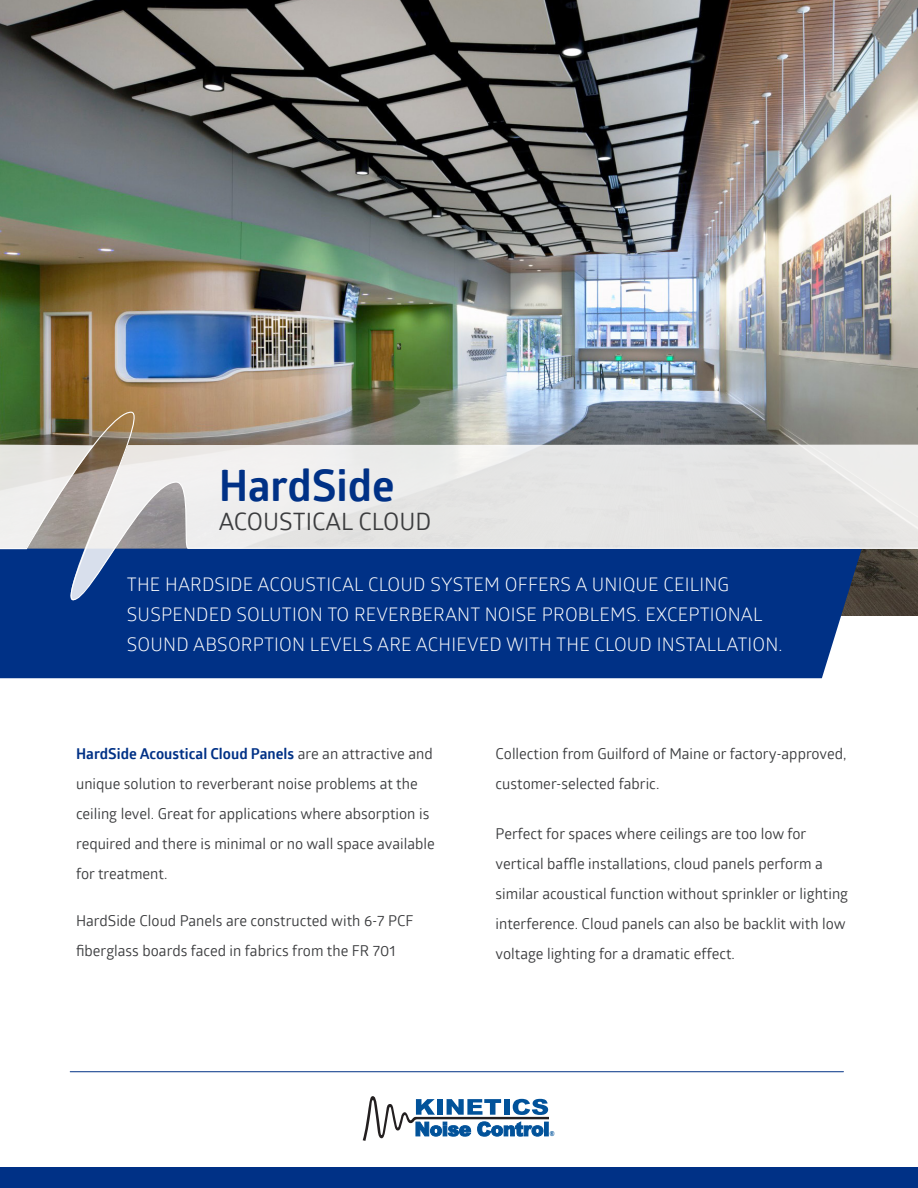
<style>
.page{position:relative;width:918px;height:1188px;background:#fff}
.page>*{position:absolute;margin:0;border:0;box-sizing:border-box;transform-origin:0 0}
.t1{font:700 43.5px "Glober";color:#003186}
.t2{font:24px "Glober";color:#3b3c3e}
.t3{font:18.75px/30px "Glober";letter-spacing:.01em;color:#fff}
.t4{font:15px/30px "Glober";color:#3b3c3e}
.t5{font:900 6.9px "Arial";color:#01529a;scale:.87 1}
.s1{font-weight:700;color:#003186}
</style>
<div class="page">
<img style="left:0;top:0;width:918px;height:616px">
<div style="left:0;top:604px;width:862px;height:74px;background:#003186"></div>
<svg style="left:0;top:412px;width:918px;height:192px;background:#94a0b3"></svg>
<div style="left:0;top:1167px;width:918px;height:21px;background:#003186"></div>
<svg style="left:363px;top:1096px;width:186px;height:45px"></svg>
<hr style="left:545px;top:1122px;width:3px;height:14px;background:#01529a">
<div style="left:544px;top:1122px;width:5px;height:14px;border:1px solid #01529a"></div>
<hr style="left:70px;top:1071px;width:773px;height:1px;background:#003186">
<p class="t1" style="left:219px;top:456px;width:177px">HardSide</p>
<p class="t2" style="left:219px;top:505px;width:214px">ACOUSTICAL CLOUD</p>
<p class="t3" style="left:127px;top:569px;width:657px">THE HARDSIDE ACOUSTICAL CLOUD SYSTEM OFFERS A UNIQUE CEILING<br>SUSPENDED SOLUTION TO REVERBERANT NOISE PROBLEMS. EXCEPTIONAL<br>SOUND ABSORPTION LEVELS ARE ACHIEVED WITH THE CLOUD INSTALLATION.</p>
<p class="t4" style="left:76px;top:738px;width:360px"><span class="s1">HardSide Acoustical Cloud Panels</span> are an attractive and unique solution to reverberant noise problems at the ceiling level. Great for applications where absorption is required and there is minimal or no wall space available for treatment.</p>
<p class="t4" style="left:76px;top:905px;width:339px">HardSide Cloud Panels are constructed with 6-7 PCF fiberglass boards faced in fabrics from the FR 701</p>
<p class="t4" style="left:496px;top:738px;width:352px">Collection from Guilford of Maine or factory-approved, customer-selected fabric.</p>
<p class="t4" style="left:496px;top:818px;width:354px">Perfect for spaces where ceilings are too low for vertical baffle installations, cloud panels perform a similar acoustical function without sprinkler or lighting interference. Cloud panels can also be backlit with low voltage lighting for a dramatic effect.</p>
<p class="t5" style="left:550px;top:1129px;width:7px">®</p>
</div>
